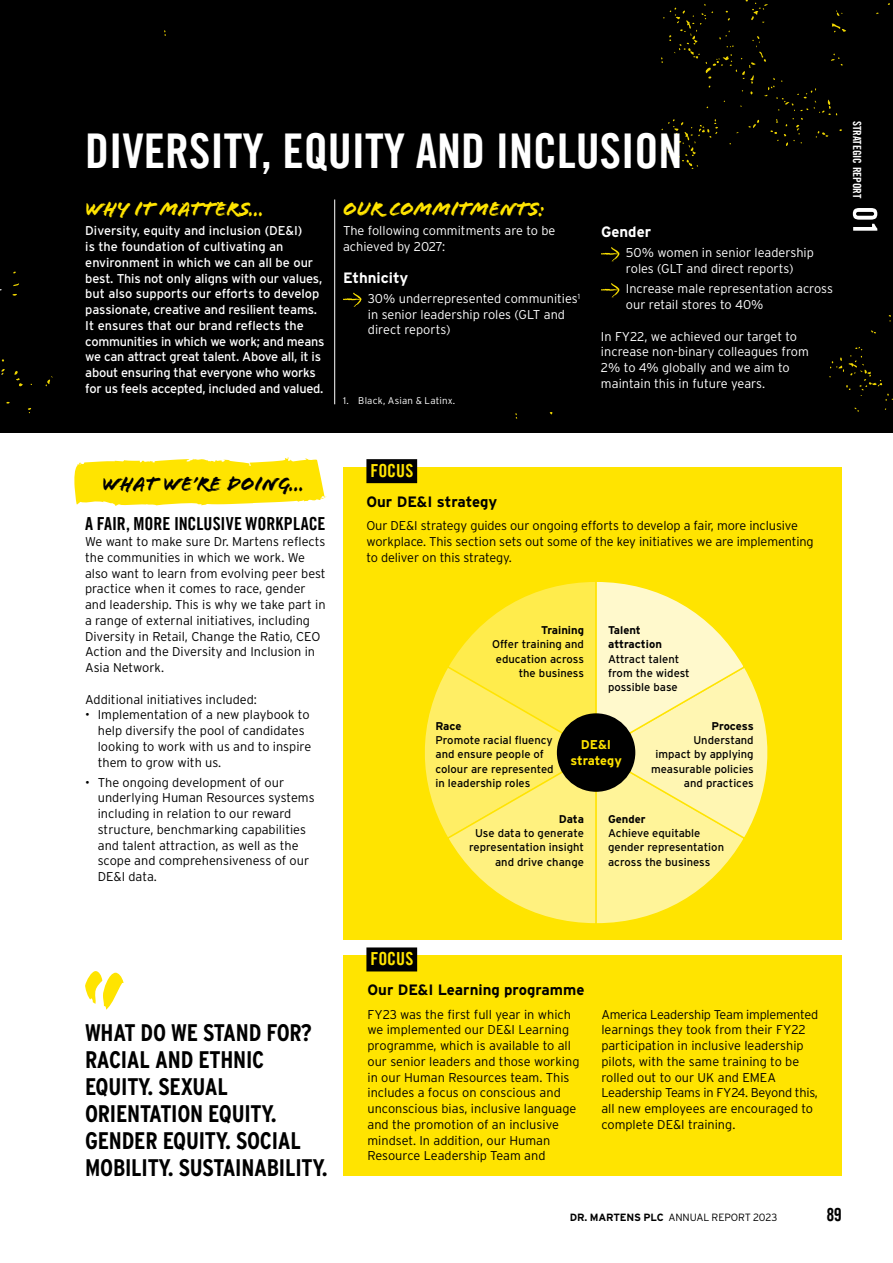
<style>
.page{position:relative;width:893px;height:1263px;background:#fff}
.page>*{position:absolute;margin:0;border:0;box-sizing:border-box;transform-origin:0 0}
.t1{font:48px "Trade Gothic LT Com Bd Cn 20";color:#fff}
.t2{font:700 24px/27px "Interstate Condensed";letter-spacing:-.01em;color:#000}
.t3{font:21px "Flood Std";color:#ffe400}
.t4{font:21px "Flood Std";color:#000}
.t5{font:18px "Trade Gothic LT Com Bd Cn 20";color:#000}
.t6{font:18px "Trade Gothic LT Com Bd Cn 20";color:#ffe400}
.t7{font:700 15px "Interstate";color:#000}
.t8{font:700 15px "Interstate";color:#fff}
.t9{font:300 12.75px/15.8px "Interstate";color:#000}
.t10{font:12.75px/15.8px "Interstate";letter-spacing:-.01em;color:#fff}
.t11{font:300 12.75px/15.8px "Interstate";color:#fff}
.t12{font:700 12.75px/15.8px "Interstate";color:#ffe400;text-align:center}
.t13{font:11.25px/14.2px "Interstate";color:#000;text-align:right}
.t14{font:700 11.25px/14.2px "Interstate";color:#000}
.t15{font:11.25px "Trade Gothic LT Com Bd Cn 20";color:#fff}
.t16{font:300 10.5px "Interstate";letter-spacing:-.015em;color:#000}
.t17{font:300 9.75px "Interstate";letter-spacing:.02em;color:#fff}
.s1{font-weight:700}
</style>
<div class="page">
<div style="left:343px;top:467px;width:499px;height:473px;background:#ffe400"></div>
<svg style="left:425px;top:582px;width:343px;height:342px"></svg>
<div style="left:557px;top:713px;width:78px;height:79px;background:#000;border-radius:50%"></div>
<div style="left:0;top:0;width:893px;height:433px;background:#000"></div>
<hr style="left:334px;top:200px;width:1px;height:204px;background:#fff">
<div style="left:343px;top:956px;width:499px;height:220px;background:#ffe400"></div>
<svg style="left:343px;top:293px;width:19px;height:14px"></svg>
<svg style="left:601px;top:247px;width:19px;height:15px"></svg>
<svg style="left:601px;top:283px;width:19px;height:15px"></svg>
<svg style="left:74px;top:457px;width:252px;height:49px;background:#ffe829"></svg>
<svg style="left:85px;top:971px;width:39px;height:39px"></svg>
<div style="left:366px;top:459px;width:51px;height:24px;background:#000"></div>
<div style="left:366px;top:947px;width:51px;height:24px;background:#000"></div>
<svg style="left:853px;top:208px;width:24px;height:23px"></svg>
<h1 class="t1" style="left:85px;top:122px;width:599px">DIVERSITY, EQUITY AND INCLUSION</h1>
<h3 class="t3" style="left:85px;top:197px;width:181px">WHY IT MATTERS…</h3>
<p class="t10" style="left:85px;top:223px;width:241px">Diversity, equity and inclusion (DE&amp;I)<br>is the foundation of cultivating an environment in which we can all be our best. This not only aligns with our values, but also supports our efforts to develop passionate, creative and resilient teams.<br>It ensures that our brand reflects the communities in which we work; and means we can attract great talent. Above all, it is about ensuring that everyone who works for us feels accepted, included and valued.</p>
<h3 class="t3" style="left:343px;top:197px;width:204px">OUR COMMITMENTS:</h3>
<p class="t11" style="left:343px;top:223px;width:214px">The following commitments are to be achieved by 2027:</p>
<p class="t8" style="left:343px;top:269px;width:67px">Ethnicity</p>
<p class="t11" style="left:368px;top:290px;width:214px">30% underrepresented communities<sup>1 </sup>in senior leadership roles (GLT and direct reports)</p>
<p class="t17" style="left:343px;top:395px;width:114px">1. Black, Asian &amp; Latinx.</p>
<p class="t8" style="left:601px;top:223px;width:52px">Gender</p>
<p class="t11" style="left:626px;top:245px;width:189px">50% women in senior leadership roles (GLT and direct reports)</p>
<p class="t11" style="left:626px;top:281px;width:209px">Increase male representation across our retail stores to 40%</p>
<p class="t11" style="left:601px;top:328px;width:209px">In FY22, we achieved our target to increase non-binary colleagues from<br>2% to 4% globally and we aim to maintain this in future years.</p>
<p class="t15" style="left:864px;top:121px;width:79px;rotate:90deg">STRATEGIC REPORT</p>
<h3 class="t4" style="left:102px;top:472px;width:204px">WHAT WE’RE DOING…</h3>
<h3 class="t5" style="left:85px;top:513px;width:242px">A FAIR, MORE INCLUSIVE WORKPLACE</h3>
<p class="t9" style="left:85px;top:534px;width:242px">We want to make sure Dr. Martens reflects the communities in which we work. We also want to learn from evolving peer best practice when it comes to race, gender and leadership. This is why we take part in a range of external initiatives, including Diversity in Retail, Change the Ratio, CEO Action and the Diversity and Inclusion in Asia Network.</p>
<p class="t9" style="left:85px;top:691px;width:173px">Additional initiatives included:</p>
<p class="t9" style="left:98px;top:707px;width:215px;text-indent:-13px">• Implementation of a new playbook to help diversify the pool of candidates looking to work with us and to inspire them to grow with us.</p>
<p class="t9" style="left:98px;top:774px;width:218px;text-indent:-13px">• The ongoing development of our underlying Human Resources systems including in relation to our reward structure, benchmarking capabilities and talent attraction, as well as the scope and comprehensiveness of our<br>DE&amp;I data.</p>
<h3 class="t6" style="left:370px;top:460px;width:44px">FOCUS</h3>
<p class="t7" style="left:366px;top:493px;width:132px">Our DE&amp;I strategy</p>
<p class="t9" style="left:366px;top:518px;width:449px">Our DE&amp;I strategy guides our ongoing efforts to develop a fair, more inclusive workplace. This section sets out some of the key initiatives we are implementing to deliver on this strategy.</p>
<p class="t14" style="left:541px;top:623px;width:44px">Training</p>
<p class="t13" style="left:492px;top:637px;width:93px">Offer training and education across the business</p>
<p class="t14" style="left:608px;top:623px;width:55px">Talent attraction</p>
<p class="t13" style="left:608px;top:651px;width:83px;text-align:left">Attract talent from the widest possible base</p>
<p class="t14" style="left:435px;top:719px;width:27px">Race</p>
<p class="t13" style="left:435px;top:733px;width:120px;text-align:left">Promote racial fluency and ensure people of colour are represented in leadership roles</p>
<p class="t12" style="left:570px;top:737px;width:53px">DE&amp;I strategy</p>
<p class="t14" style="left:711px;top:719px;width:44px">Process</p>
<p class="t13" style="left:651px;top:733px;width:104px">Understand<br>impact by applying measurable policies and practices</p>
<p class="t14" style="left:559px;top:812px;width:27px">Data</p>
<p class="t13" style="left:469px;top:826px;width:116px">Use data to generate representation insight and drive change</p>
<p class="t14" style="left:608px;top:812px;width:39px">Gender</p>
<p class="t13" style="left:608px;top:826px;width:118px;text-align:left">Achieve equitable gender representation across the business</p>
<h2 class="t2" style="left:85px;top:1019px;width:244px">WHAT DO WE STAND FOR?<br>RACIAL AND ETHNIC<br>EQUITY. SEXUAL<br>ORIENTATION EQUITY.<br>GENDER EQUITY. SOCIAL<br>MOBILITY. SUSTAINABILITY.</h2>
<h3 class="t6" style="left:370px;top:948px;width:44px">FOCUS</h3>
<p class="t7" style="left:367px;top:982px;width:218px">Our DE&amp;I Learning programme</p>
<p class="t9" style="left:367px;top:1006px;width:214px">FY23 was the first full year in which we implemented our DE&amp;I Learning programme, which is available to all our senior leaders and those working in our Human Resources team. This includes a focus on conscious and unconscious bias, inclusive language and the promotion of an inclusive mindset. In addition, our Human Resource Leadership Team and</p>
<p class="t9" style="left:601px;top:1006px;width:218px">America Leadership Team implemented learnings they took from their FY22 participation in inclusive leadership pilots, with the same training to be rolled out to our UK and EMEA Leadership Teams in FY24. Beyond this, all new employees are encouraged to complete DE&amp;I training.</p>
<p class="t16" style="left:570px;top:1211px;width:209px"><span class="s1">DR. MARTENS PLC</span> ANNUAL REPORT 2023</p>
<h3 class="t5" style="left:826px;top:1204px;width:17px">89</h3>
</div>
